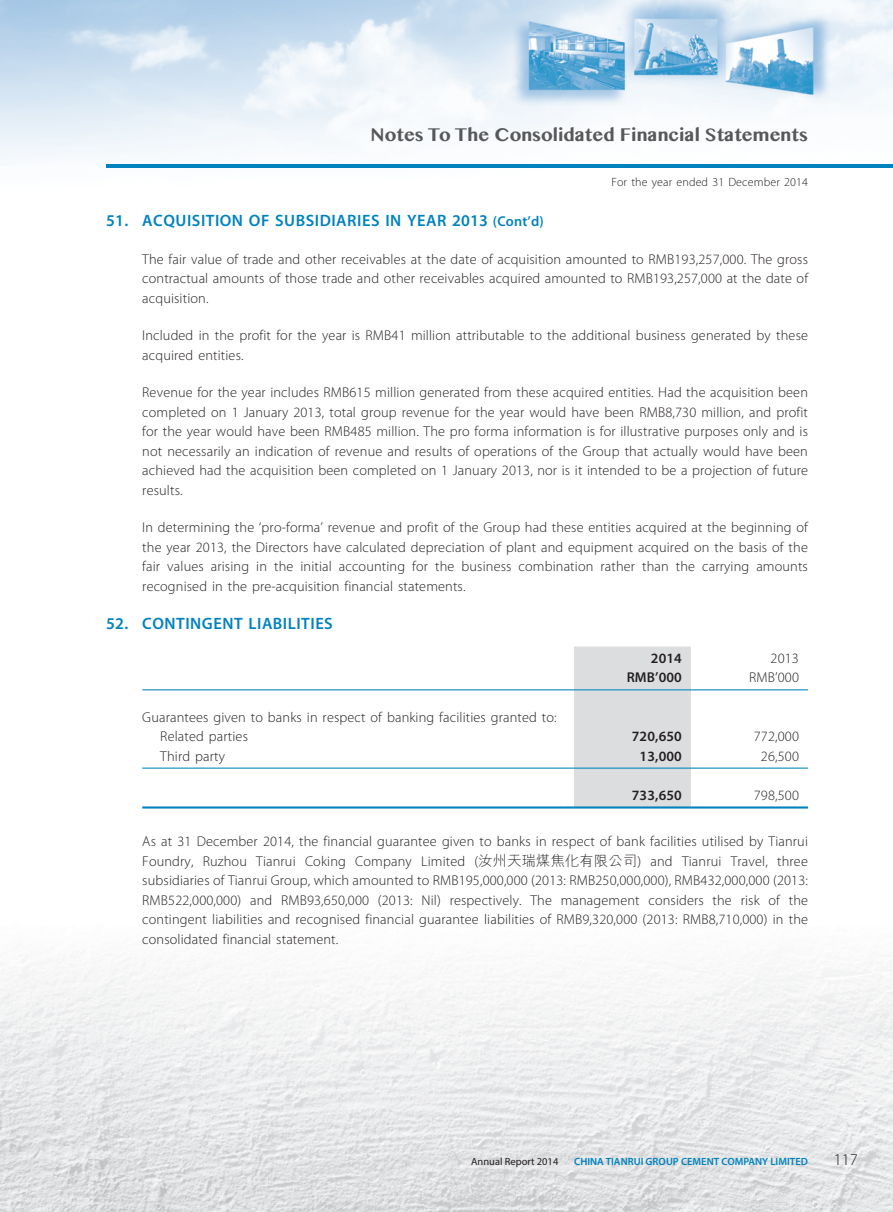
<style>
.page{position:relative;width:893px;height:1212px;background:#fff}
.page>*{position:absolute;margin:0;border:0;box-sizing:border-box;transform-origin:0 0}
.t1{font:700 18px "Myanmar MN";color:#57585a}
._03_H1{font:600 16.5px "Myriad Pro";letter-spacing:.03em;color:#0082bf}
.t2{font:300 16.5px "Myriad Pro";color:#231f20}
._12___P2{font:300 14.25px/19.5px "Myriad Pro";letter-spacing:.01em;color:#231f20;text-align:justify}
._15_Table_Stub{font:300 14.25px "Myriad Pro";letter-spacing:.01em;color:#231f20}
._31_table_tab_6pt{font:600 14.25px "Myriad Pro";letter-spacing:.01em;color:#231f20}
._31_table_tab_6pt-2{font:300 14.25px "Myriad Pro";letter-spacing:.01em;color:#231f20}
.t3{font:300 12px "Myriad Pro";letter-spacing:.01em;color:#231f20}
.t4{font:600 10.5px "Myriad Pro";color:#0082bf}
.t5{font:10.5px "Myriad Pro";color:#231f20}
.s1{font-size:14.25px}
.s2{font-family:"M Hei HK"}
</style>
<div class="page">
<img style="left:0;top:808px;width:893px;height:404px">
<img style="left:0;top:0;width:893px;height:168px">
<hr style="left:106px;top:164px;width:787px;height:3px;background:#0082bf">
<hr style="left:142px;top:689px;width:423px;height:1px;background:#0082bf">
<hr style="left:691px;top:689px;width:108px;height:1px;background:#0082bf">
<hr style="left:142px;top:767px;width:423px;height:2px;background:#0082bf">
<hr style="left:691px;top:767px;width:108px;height:2px;background:#0082bf">
<svg style="left:799px;top:767px;width:9px;height:2px"></svg>
<hr style="left:142px;top:806px;width:423px;height:2px;background:#0082bf">
<svg style="left:565px;top:646px;width:126px;height:162px;background:#d9dde0"></svg>
<hr style="left:691px;top:806px;width:108px;height:2px;background:#0082bf">
<svg style="left:799px;top:806px;width:9px;height:2px"></svg>
<p class="t1" style="left:371px;top:124px;width:439px">Notes To The Consolidated Financial Statements</p>
<p class="t3" style="left:611px;top:175px;width:198px">For the year ended 31 December 2014</p>
<p class="_03_H1" style="left:106px;top:212px;width:439px">51. ACQUISITION OF SUBSIDIARIES IN YEAR 2013 <span class="s1">(Cont’d)</span></p>
<p class="_12___P2" style="left:142px;top:250px;width:667px">The fair value of trade and other receivables at the date of acquisition amounted to RMB193,257,000. The gross contractual amounts of those trade and other receivables acquired amounted to RMB193,257,000 at the date of acquisition.</p>
<p class="_12___P2" style="left:142px;top:326px;width:667px">Included in the profit for the year is RMB41 million attributable to the additional business generated by these acquired entities.</p>
<p class="_12___P2" style="left:142px;top:383px;width:667px">Revenue for the year includes RMB615 million generated from these acquired entities. Had the acquisition been completed on 1 January 2013, total group revenue for the year would have been RMB8,730 million, and profit for the year would have been RMB485 million. The pro forma information is for illustrative purposes only and is not necessarily an indication of revenue and results of operations of the Group that actually would have been achieved had the acquisition been completed on 1 January 2013, nor is it intended to be a projection of future results.</p>
<p class="_12___P2" style="left:142px;top:518px;width:667px">In determining the ‘pro-forma’ revenue and profit of the Group had these entities acquired at the beginning of the year 2013, the Directors have calculated depreciation of plant and equipment acquired on the basis of the fair values arising in the initial accounting for the business combination rather than the carrying amounts recognised in the pre-acquisition financial statements.</p>
<p class="_03_H1" style="left:106px;top:614px;width:228px">52. CONTINGENT LIABILITIES</p>
<p class="_31_table_tab_6pt" style="left:651px;top:650px;width:32px">2014</p>
<p class="_31_table_tab_6pt-2" style="left:771px;top:650px;width:30px">2013</p>
<p class="_31_table_tab_6pt" style="left:627px;top:670px;width:57px">RMB’000</p>
<p class="_31_table_tab_6pt-2" style="left:749px;top:670px;width:51px">RMB’000</p>
<p class="_15_Table_Stub" style="left:142px;top:709px;width:416px">Guarantees given to banks in respect of banking facilities granted to:</p>
<p class="_15_Table_Stub" style="left:160px;top:728px;width:89px">Related parties</p>
<p class="_31_table_tab_6pt" style="left:632px;top:728px;width:52px">720,650</p>
<p class="_31_table_tab_6pt-2" style="left:754px;top:728px;width:47px">772,000</p>
<p class="_15_Table_Stub" style="left:160px;top:748px;width:66px">Third party</p>
<p class="_31_table_tab_6pt" style="left:640px;top:748px;width:44px">13,000</p>
<p class="_31_table_tab_6pt-2" style="left:761px;top:748px;width:40px">26,500</p>
<p class="_31_table_tab_6pt" style="left:632px;top:787px;width:52px">733,650</p>
<p class="_31_table_tab_6pt-2" style="left:754px;top:787px;width:47px">798,500</p>
<p class="_12___P2" style="left:142px;top:832px;width:667px">As at 31 December 2014, the financial guarantee given to banks in respect of bank facilities utilised by Tianrui Foundry, Ruzhou Tianrui Coking Company Limited (<span class="s2">汝州天瑞煤焦化有限公司</span>) and Tianrui Travel, three subsidiaries of Tianrui Group, which amounted to RMB195,000,000 (2013: RMB250,000,000), RMB432,000,000 (2013:<br>RMB522,000,000) and RMB93,650,000 (2013: Nil) respectively. The management considers the risk of the contingent liabilities and recognised financial guarantee liabilities of RMB9,320,000 (2013: RMB8,710,000) in the consolidated financial statement.</p>
<p class="t5" style="left:471px;top:1155px;width:89px">Annual Report 2014</p>
<p class="t4" style="left:574px;top:1156px;width:235px">CHINA TIANRUI GROUP CEMENT COMPANY LIMITED</p>
<p class="t2" style="left:834px;top:1150px;width:26px">117</p>
</div>
